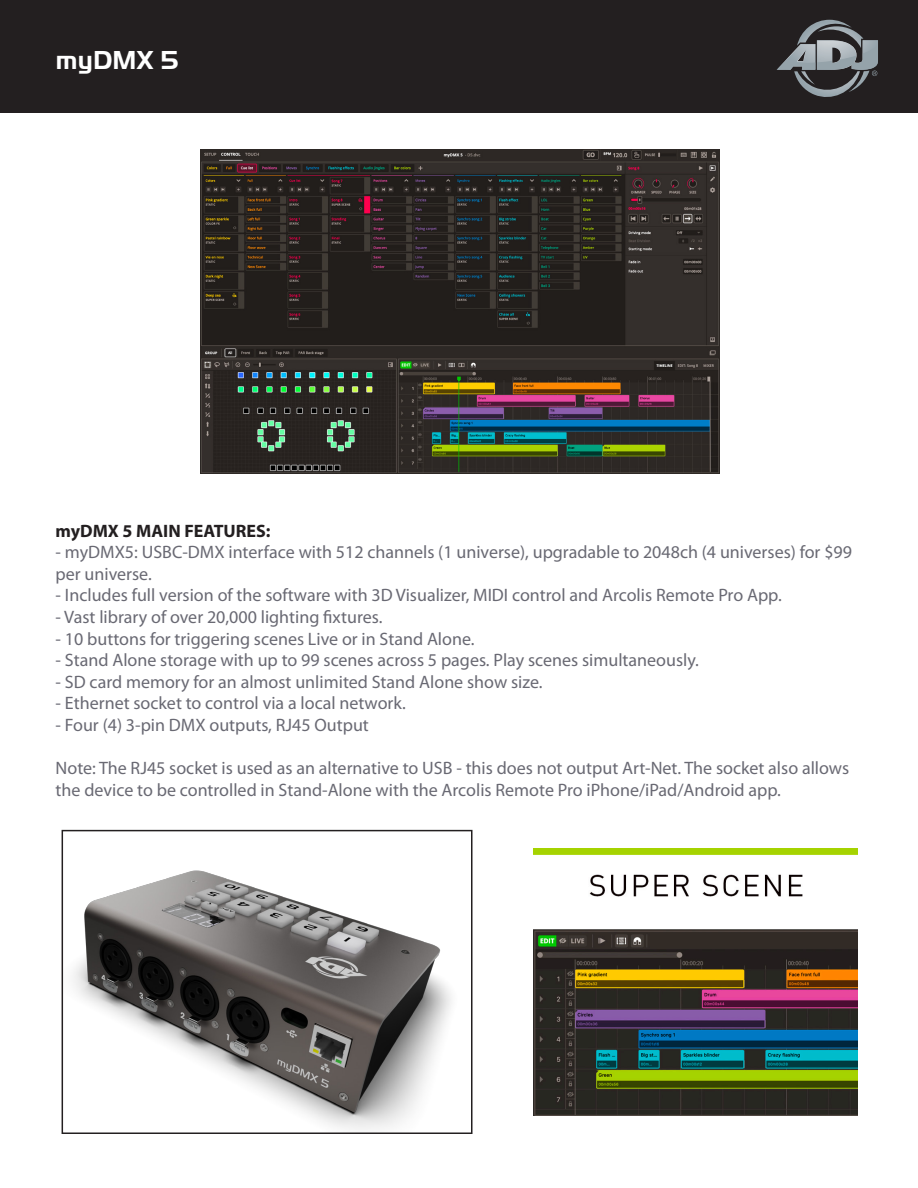
<style>
.page{position:relative;width:918px;height:1188px;background:#fff}
.page>*{position:absolute;margin:0;border:0;box-sizing:border-box;transform-origin:0 0}
.t1{font:700 27px "Handel Got D";color:#fff}
.t2{font:18px/21.6px "Myriad Pro";color:#696973}
.t3{font:700 18px "Myriad Pro";color:#231f20}
</style>
<div class="page">
<div style="left:0;top:0;width:918px;height:113px;background:#231f20"></div>
<svg style="left:777px;top:20px;width:101px;height:77px"></svg>
<img style="left:73px;top:870px;width:378px;height:260px">
<div style="left:62px;top:830px;width:410px;height:304px;border:2px solid #231f20"></div>
<img style="left:201px;top:149px;width:519px;height:325px">
<img style="left:533px;top:848px;width:324px;height:268px">
<p class="t1" style="left:56px;top:45px;width:125px">myDMX 5</p>
<p class="t3" style="left:56px;top:519px;width:217px">myDMX 5 MAIN FEATURES:</p>
<p class="t2" style="left:56px;top:541px;width:798px">- myDMX5: USBC-DMX interface with 512 channels (1 universe), upgradable to 2048ch (4 universes) for $99 per universe.</p>
<p class="t2" style="left:56px;top:584px;width:728px">- Includes full version of the software with 3D Visualizer, MIDI control and Arcolis Remote Pro App.</p>
<p class="t2" style="left:56px;top:606px;width:328px">- Vast library of over 20,000 lighting fixtures.</p>
<p class="t2" style="left:56px;top:628px;width:421px">- 10 buttons for triggering scenes Live or in Stand Alone.</p>
<p class="t2" style="left:56px;top:649px;width:645px">- Stand Alone storage with up to 99 scenes across 5 pages. Play scenes simultaneously.</p>
<p class="t2" style="left:56px;top:671px;width:488px">- SD card memory for an almost unlimited Stand Alone show size.</p>
<p class="t2" style="left:56px;top:692px;width:352px">- Ethernet socket to control via a local network.</p>
<p class="t2" style="left:56px;top:714px;width:315px">- Four (4) 3-pin DMX outputs, RJ45 Output</p>
<p class="t2" style="left:56px;top:757px;width:795px">Note: The RJ45 socket is used as an alternative to USB - this does not output Art-Net. The socket also allows the device to be controlled in Stand-Alone with the Arcolis Remote Pro iPhone/iPad/Android app.</p>
</div>
